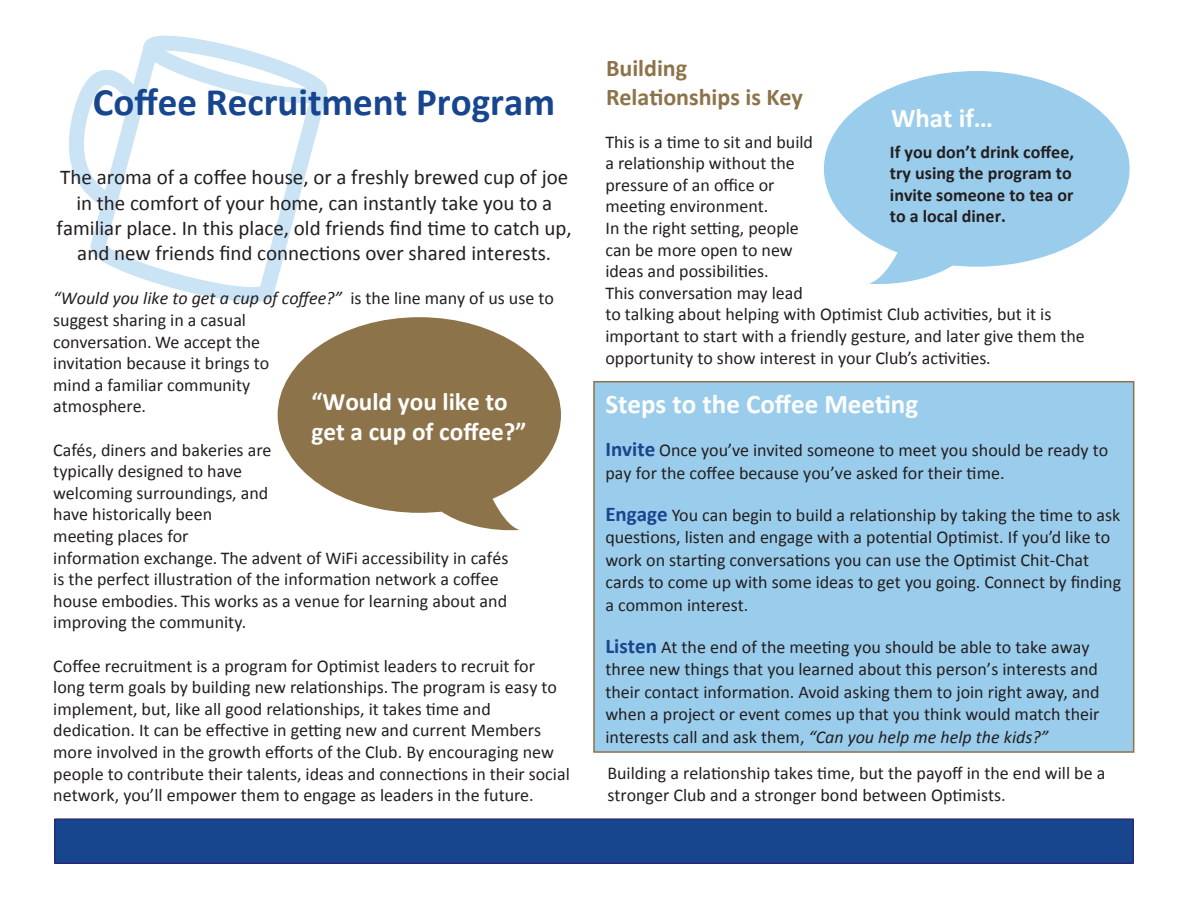
<style>
.page{position:relative;width:1188px;height:918px;background:#fff}
.page>*{position:absolute;margin:0;border:0;box-sizing:border-box;transform-origin:0 0}
.t1{font:700 39px "Calibri";color:#17468e}
.t2{font:700 27px "Calibri";color:#fff}
.t3{font:700 25.2px/30.3px "Calibri";color:#fff}
.t4{font:700 24px "Calibri";color:#8d734a}
.t5{font:21px/25.2px "Calibri";color:#231f20;text-align:center}
.t6{font:18px/21.6px "Calibri";color:#231f20}
.t7{font:700 18px/21.6px "Calibri";color:#231f20;text-align:justify}
.s1{font-style:italic}
.s2{font-weight:700;font-size:21px;color:#17468e}
</style>
<div class="page">
<svg style="left:90px;top:216px;width:205px;height:86px"></svg>
<svg style="left:69px;top:35px;width:259px;height:181px"></svg>
<svg style="left:278px;top:317px;width:283px;height:196px;fill:#8d734a"></svg>
<svg style="left:426px;top:475px;width:93px;height:56px"></svg>
<svg style="left:824px;top:71px;width:306px;height:196px;fill:#9acceb"></svg>
<svg style="left:869px;top:229px;width:101px;height:55px"></svg>
<div style="left:593px;top:381px;width:541px;height:372px;background:#9acceb;border:2px solid #8d734a"></div>
<div style="left:54px;top:818px;width:1080px;height:46px;background:#17468e;border:2px solid #2c2874"></div>
<h3 class="t4" style="left:606px;top:53px;width:83px">Building</h3>
<h1 class="t1" style="left:93px;top:78px;width:464px">Coffee Recruitment Program</h1>
<h3 class="t4" style="left:606px;top:82px;width:198px">Relationships is Key</h3>
<h2 class="t2" style="left:891px;top:101px;width:104px">What if…</h2>
<p class="t7" style="left:890px;top:140px;width:186px">If you don’t drink coffee, try using the program to invite someone to tea or to a local diner.</p>
<p class="t6" style="left:605px;top:130px;width:481px">This is a time to sit and build<br>a relationship without the<br>pressure of an office or<br>meeting environment.<br>In the right setting, people<br>can be more open to new<br>ideas and possibilities.<br>This conversation may lead<br>to talking about helping with Optimist Club activities, but it is important to start with a friendly gesture, and later give them the opportunity to show interest in your Club’s activities.</p>
<p class="t5" style="left:57px;top:164px;width:517px">The aroma of a coffee house, or a freshly brewed cup of joe in the comfort of your home, can instantly take you to a familiar place. In this place, old friends find time to catch up, and new friends find connections over shared interests.</p>
<p class="t6" style="left:53px;top:287px;width:502px"><span class="s1">“Would you like to get a cup of coffee?”</span> is the line many of us use to suggest sharing in a casual<br>conversation. We accept the<br>invitation because it brings to<br>mind a familiar community<br>atmosphere.</p>
<p class="t6" style="left:53px;top:438px;width:457px">Cafés, diners and bakeries are<br>typically designed to have<br>welcoming surroundings, and<br>have historically been<br>meeting places for<br>information exchange. The advent of WiFi accessibility in cafés is the perfect illustration of the information network a coffee house embodies. This works as a venue for learning about and improving the community.</p>
<p class="t6" style="left:53px;top:654px;width:518px">Coffee recruitment is a program for Optimist leaders to recruit for long term goals by building new relationships. The program is easy to implement, but, like all good relationships, it takes time and dedication. It can be effective in getting new and current Members more involved in the growth efforts of the Club. By encouraging new people to contribute their talents, ideas and connections in their social network, you’ll empower them to engage as leaders in the future.</p>
<h3 class="t3" style="left:312px;top:385px;width:216px">“Would you like to get a cup of coffee?”</h3>
<h2 class="t2" style="left:605px;top:387px;width:314px">Steps to the Coffee Meeting</h2>
<p class="t6" style="left:605px;top:438px;width:504px;line-height:22.5px"><span class="s2">Invite</span> Once you’ve invited someone to meet you should be ready to pay for the coffee because you’ve asked for their time.</p>
<p class="t6" style="left:605px;top:503px;width:517px;line-height:22.5px"><span class="s2">Engage</span> You can begin to build a relationship by taking the time to ask questions, listen and engage with a potential Optimist. If you’d like to work on starting conversations you can use the Optimist Chit-Chat cards to come up with some ideas to get you going. Connect by finding a common interest.</p>
<p class="t6" style="left:605px;top:635px;width:496px;line-height:22.5px"><span class="s2">Listen</span> At the end of the meeting you should be able to take away three new things that you learned about this person’s interests and their contact information. Avoid asking them to join right away, and when a project or event comes up that you think would match their interests call and ask them, <span class="s1">“Can you help me help the kids?”</span></p>
<p class="t6" style="left:607px;top:762px;width:499px">Building a relationship takes time, but the payoff in the end will be a stronger Club and a stronger bond between Optimists.</p>
</div>
